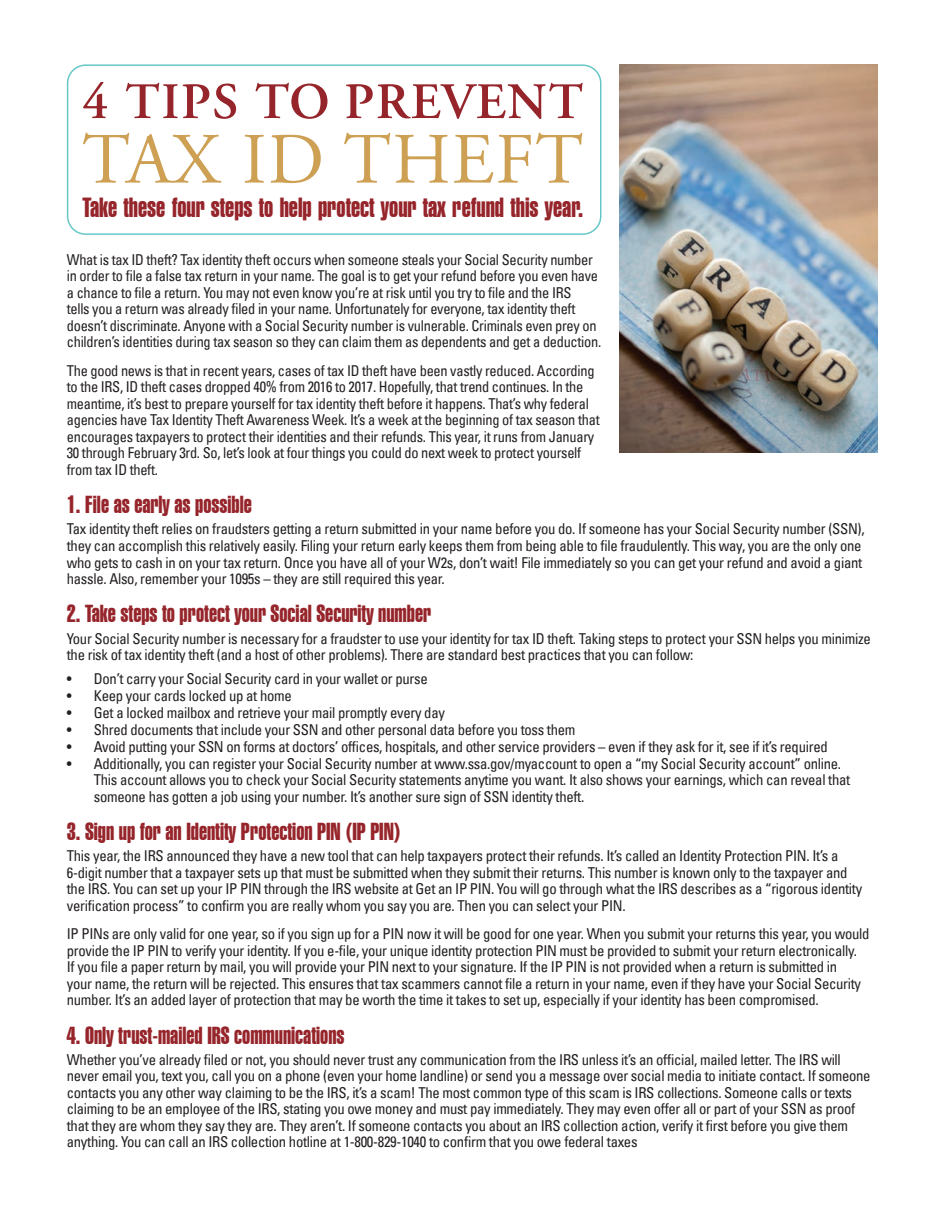
<style>
.page{position:relative;width:945px;height:1215px;background:#fff}
.page>*{position:absolute;margin:0;border:0;box-sizing:border-box;transform-origin:0 0}
.t1{font:72px "Adobe Garamond LT";letter-spacing:.02em;color:#cda054}
.t2{font:600 51px "Adobe Garamond LT";letter-spacing:.03em;color:#96252b}
.t3{font:27px "Swiss 911 BT Extra Compressed";color:#96252b}
.t4{font:24px "Swiss 911 BT Extra Compressed";color:#96252b}
.t5{font:condensed 15px/16.5px "Univers LT";letter-spacing:-.02em;color:#231f20}
.t6{font:condensed 15px/16.5px "Univers LT";letter-spacing:-.02em;color:#231f20;scale:.96 1}
</style>
<div class="page">
<div style="left:67px;top:64px;width:535px;height:171px;border:2px solid #66c7c7;border-radius:18px"></div>
<img style="left:620px;top:64px;width:258px;height:388px">
<h2 class="t2" style="left:82px;top:74px;width:502px">4 TIPS TO PREVENT</h2>
<h1 class="t1" style="left:82px;top:121px;width:502px">TAX ID THEFT</h1>
<h3 class="t3" style="left:82px;top:192px;width:502px">Take these four steps to help protect your tax refund this year.</h3>
<p class="t6" style="left:67px;top:251px;width:558px">What is tax ID theft? Tax identity theft occurs when someone steals your Social Security number in order to file a false tax return in your name. The goal is to get your refund before you even have a chance to file a return. You may not even know you’re at risk until you try to file and the IRS<br>tells you a return was already filed in your name. Unfortunately for everyone, tax identity theft doesn’t discriminate. Anyone with a Social Security number is vulnerable. Criminals even prey on children’s identities during tax season so they can claim them as dependents and get a deduction.</p>
<p class="t6" style="left:67px;top:362px;width:557px">The good news is that in recent years, cases of tax ID theft have been vastly reduced. According to the IRS, ID theft cases dropped 40% from 2016 to 2017. Hopefully, that trend continues. In the meantime, it’s best to prepare yourself for tax identity theft before it happens. That’s why federal agencies have Tax Identity Theft Awareness Week. It’s a week at the beginning of tax season that encourages taxpayers to protect their identities and their refunds. This year, it runs from January 30 through February 3rd. So, let’s look at four things you could do next week to protect yourself from tax ID theft.</p>
<h3 class="t4" style="left:67px;top:491px;width:186px">1. File as early as possible</h3>
<p class="t5" style="left:67px;top:521px;width:799px">Tax identity theft relies on fraudsters getting a return submitted in your name before you do. If someone has your Social Security number (SSN), they can accomplish this relatively easily. Filing your return early keeps them from being able to file fraudulently. This way, you are the only one who gets to cash in on your tax return. Once you have all of your W2s, don’t wait! File immediately so you can get your refund and avoid a giant hassle. Also, remember your 1095s – they are still required this year.</p>
<h3 class="t4" style="left:67px;top:600px;width:366px">2. Take steps to protect your Social Security number</h3>
<p class="t5" style="left:67px;top:630px;width:806px">Your Social Security number is necessary for a fraudster to use your identity for tax ID theft. Taking steps to protect your SSN helps you minimize the risk of tax identity theft (and a host of other problems). There are standard best practices that you can follow:</p>
<p class="t5" style="left:67px;top:671px;width:362px">• Don’t carry your Social Security card in your wallet or purse</p>
<p class="t5" style="left:67px;top:687px;width:226px">• Keep your cards locked up at home</p>
<p class="t5" style="left:67px;top:704px;width:380px">• Get a locked mailbox and retrieve your mail promptly every day</p>
<p class="t5" style="left:67px;top:721px;width:510px">• Shred documents that include your SSN and other personal data before you toss them</p>
<p class="t5" style="left:67px;top:738px;width:762px">• Avoid putting your SSN on forms at doctors’ offices, hospitals, and other service providers – even if they ask for it, see if it’s required</p>
<p class="t5" style="left:94px;top:755px;width:758px;text-indent:-27px">• Additionally, you can register your Social Security number at www.ssa.gov/myaccount to open a “my Social Security account” online.<br>This account allows you to check your Social Security statements anytime you want. It also shows your earnings, which can reveal that someone has gotten a job using your number. It’s another sure sign of SSN identity theft.</p>
<h3 class="t4" style="left:67px;top:818px;width:336px">3. Sign up for an Identity Protection PIN (IP PIN)</h3>
<p class="t5" style="left:67px;top:847px;width:797px">This year, the IRS announced they have a new tool that can help taxpayers protect their refunds. It’s called an Identity Protection PIN. It’s a 6-digit number that a taxpayer sets up that must be submitted when they submit their returns. This number is known only to the taxpayer and the IRS. You can set up your IP PIN through the IRS website at Get an IP PIN. You will go through what the IRS describes as a “rigorous identity verification process” to confirm you are really whom you say you are. Then you can select your PIN.</p>
<p class="t5" style="left:67px;top:925px;width:804px">IP PINs are only valid for one year, so if you sign up for a PIN now it will be good for one year. When you submit your returns this year, you would provide the IP PIN to verify your identity. If you e-file, your unique identity protection PIN must be provided to submit your return electronically.<br>If you file a paper return by mail, you will provide your PIN next to your signature. If the IP PIN is not provided when a return is submitted in<br>your name, the return will be rejected. This ensures that tax scammers cannot file a return in your name, even if they have your Social Security number. It’s an added layer of protection that may be worth the time it takes to set up, especially if your identity has been compromised.</p>
<h3 class="t4" style="left:67px;top:1022px;width:279px">4. Only trust-mailed IRS communications</h3>
<p class="t5" style="left:67px;top:1051px;width:805px">Whether you’ve already filed or not, you should never trust any communication from the IRS unless it’s an official, mailed letter. The IRS will never email you, text you, call you on a phone (even your home landline) or send you a message over social media to initiate contact. If someone contacts you any other way claiming to be the IRS, it’s a scam! The most common type of this scam is IRS collections. Someone calls or texts claiming to be an employee of the IRS, stating you owe money and must pay immediately. They may even offer all or part of your SSN as proof that they are whom they say they are. They aren’t. If someone contacts you about an IRS collection action, verify it first before you give them anything. You can call an IRS collection hotline at 1-800-829-1040 to confirm that you owe federal taxes</p>
</div>
